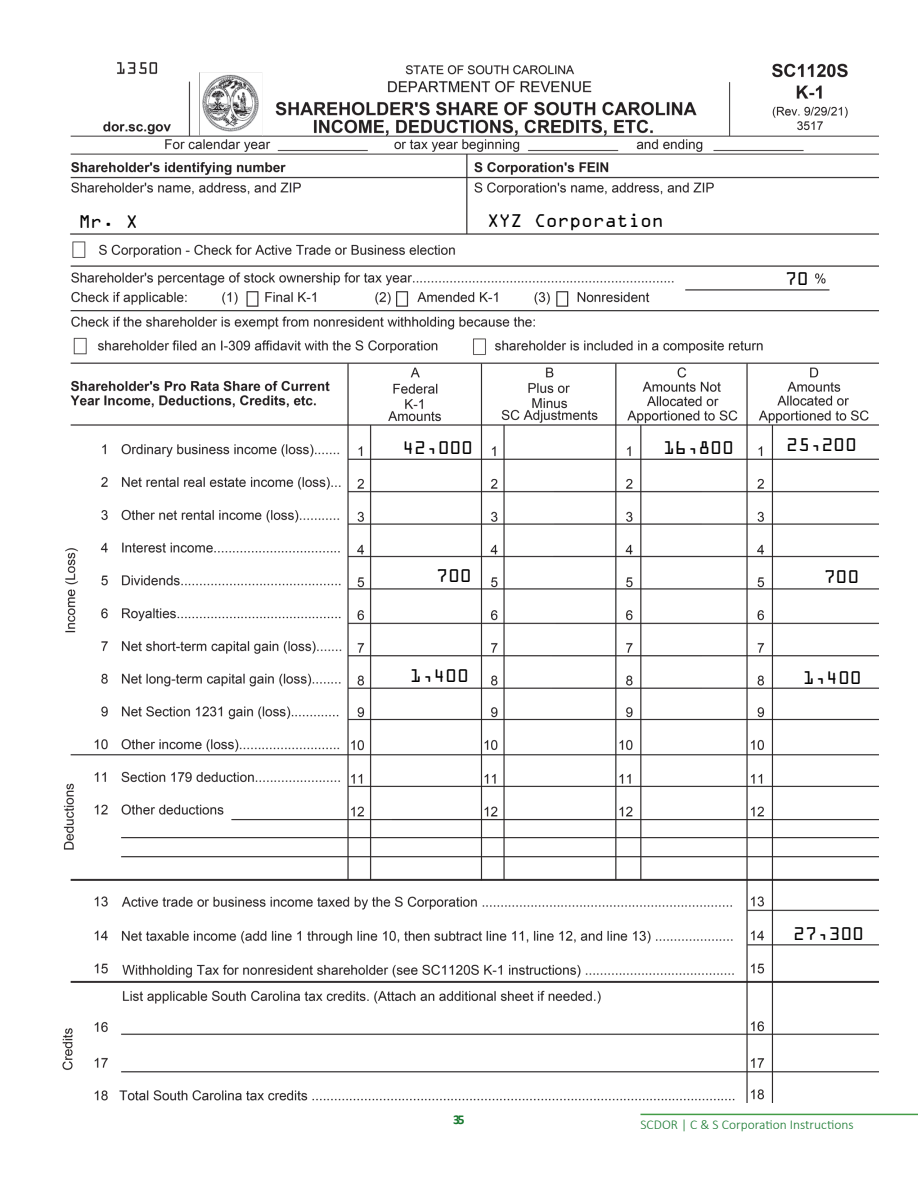
<style>
.page{position:relative;width:918px;height:1188px;background:#fff}
.page>*{position:absolute;margin:0;border:0;box-sizing:border-box;transform-origin:0 0}
.t1{font:19.5px "OCRA Extended";color:#000}
.t2{font:300 13.5px "Calibri";color:#18792f}
.t3{font:700 13.5px "Calibri";color:#18792f}
</style>
<div class="page">
<hr style="left:640px;top:1114px;width:278px;height:1px;background:#439c46">
<img style="left:62px;top:62px;width:817px;height:1041px">
<p class="t1" style="left:79px;top:212px;width:60px">Mr. X</p>
<p class="t1" style="left:487px;top:210px;width:178px">XYZ Corporation</p>
<p class="t1" style="left:785px;top:268px;width:25px">70</p>
<p class="t1" style="left:402px;top:437px;width:72px">42,000</p>
<p class="t1" style="left:663px;top:437px;width:72px">16,800</p>
<p class="t1" style="left:786px;top:434px;width:72px">25,200</p>
<p class="t1" style="left:436px;top:565px;width:37px">700</p>
<p class="t1" style="left:824px;top:567px;width:37px">700</p>
<p class="t1" style="left:410px;top:666px;width:60px">1,400</p>
<p class="t1" style="left:803px;top:668px;width:60px">1,400</p>
<p class="t1" style="left:793px;top:924px;width:72px">27,300</p>
<p class="t3" style="left:453px;top:1110px;width:13px">35</p>
<p class="t2" style="left:640px;top:1116px;width:215px">SCDOR | C &amp; S Corporation Instructions</p>
</div>
